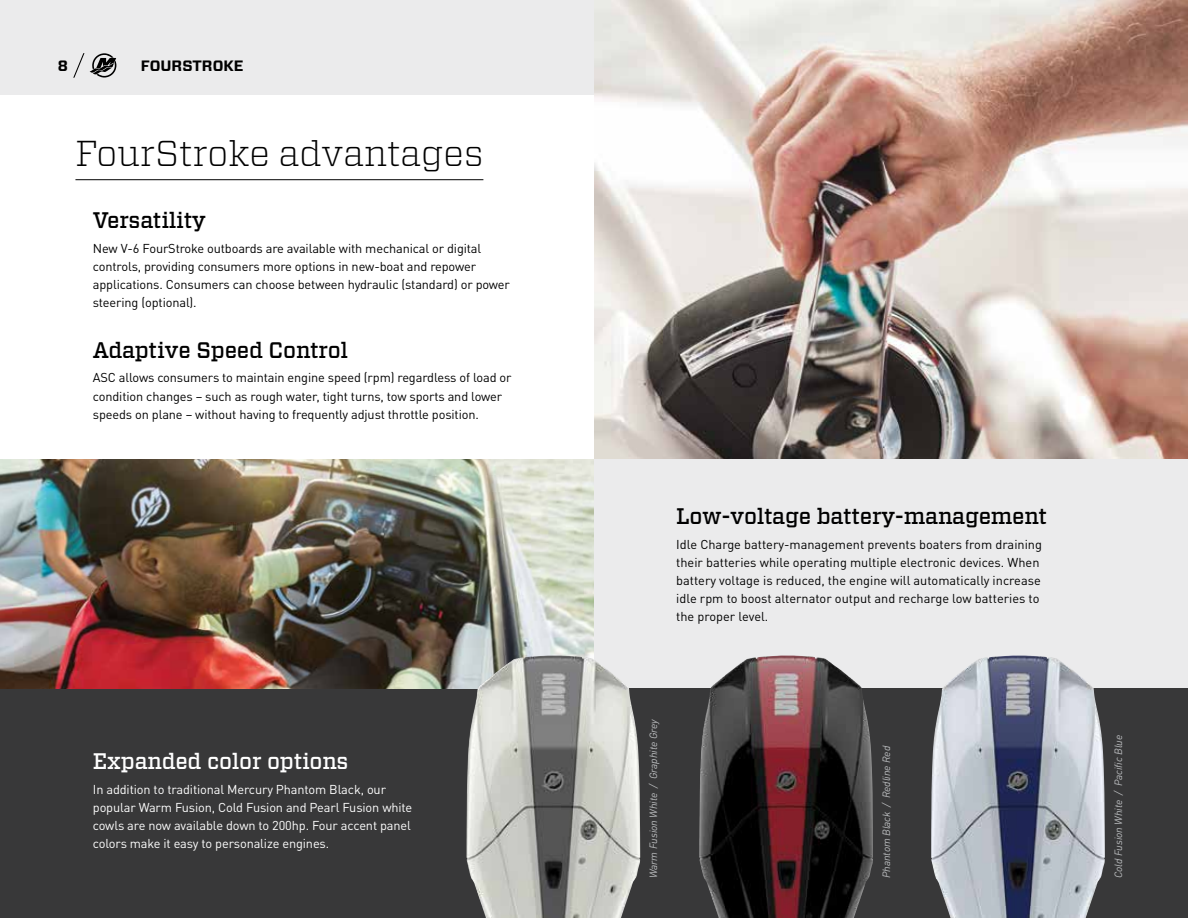
<style>
.page{position:relative;width:1188px;height:918px;background:#fff}
.page>*{position:absolute;margin:0;border:0;box-sizing:border-box;transform-origin:0 0}
.t1{font:300 36px "Vitesse";color:#000}
.t2{font:500 22.5px "Vitesse";letter-spacing:-.01em;color:#000}
.t3{font:500 22.5px "Vitesse";letter-spacing:-.01em;color:#fff}
.t4{font:700 15px "Vitesse Sans";color:#000}
.t5{font:12.75px/18px "DINOT";letter-spacing:-.01em;color:#000}
.t6{font:12.75px/18px "DINOT";letter-spacing:-.01em;color:#fff}
.t7{font:italic 10.5px "DINOT";letter-spacing:-.005em;color:#bcbec0}
</style>
<div class="page">
<div style="left:0;top:0;width:1188px;height:94px;background:#ebebec"></div>
<svg style="left:73px;top:53px;width:43px;height:25px"></svg>
<div style="left:594px;top:459px;width:594px;height:229px;background:#ebebec"></div>
<div style="left:0;top:688px;width:1188px;height:230px;background:#383839"></div>
<img style="left:594px;top:0;width:594px;height:459px">
<img style="left:0;top:459px;width:594px;height:229px">
<img style="left:466px;top:656px;width:174px;height:262px">
<img style="left:699px;top:656px;width:174px;height:262px">
<img style="left:931px;top:656px;width:174px;height:262px">
<hr style="left:75px;top:179px;width:408px;height:1px;background:#000">
<p class="t4" style="left:58px;top:56px;width:12px">8</p>
<p class="t4" style="left:141px;top:56px;width:104px">FOURSTROKE</p>
<h1 class="t1" style="left:75px;top:128px;width:409px">FourStroke advantages</h1>
<h2 class="t2" style="left:93px;top:205px;width:115px">Versatility</h2>
<p class="t5" style="left:93px;top:239px;width:419px">New V-6 FourStroke outboards are available with mechanical or digital controls, providing consumers more options in new-boat and repower applications. Consumers can choose between hydraulic (standard) or power steering (optional).</p>
<h2 class="t2" style="left:93px;top:335px;width:257px">Adaptive Speed Control</h2>
<p class="t5" style="left:93px;top:369px;width:420px">ASC allows consumers to maintain engine speed (rpm) regardless of load or condition changes – such as rough water, tight turns, tow sports and lower speeds on plane – without having to frequently adjust throttle position.</p>
<h2 class="t3" style="left:93px;top:746px;width:257px">Expanded color options</h2>
<p class="t6" style="left:93px;top:780px;width:321px">In addition to traditional Mercury Phantom Black, our popular Warm Fusion, Cold Fusion and Pearl Fusion white cowls are now available down to 200hp. Four accent panel colors make it easy to personalize engines.</p>
<h2 class="t2" style="left:676px;top:501px;width:372px">Low-voltage battery-management</h2>
<p class="t5" style="left:676px;top:535px;width:367px">Idle Charge battery-management prevents boaters from draining their batteries while operating multiple electronic devices. When battery voltage is reduced, the engine will automatically increase idle rpm to boost alternator output and recharge low batteries to the proper level.</p>
<p class="t7" style="left:647px;top:878px;width:161px;rotate:-90deg">Warm Fusion White / Graphite Grey</p>
<p class="t7" style="left:880px;top:878px;width:134px;rotate:-90deg">Phantom Black / Redline Red</p>
<p class="t7" style="left:1112px;top:878px;width:145px;rotate:-90deg">Cold Fusion White / Pacific Blue</p>
</div>
